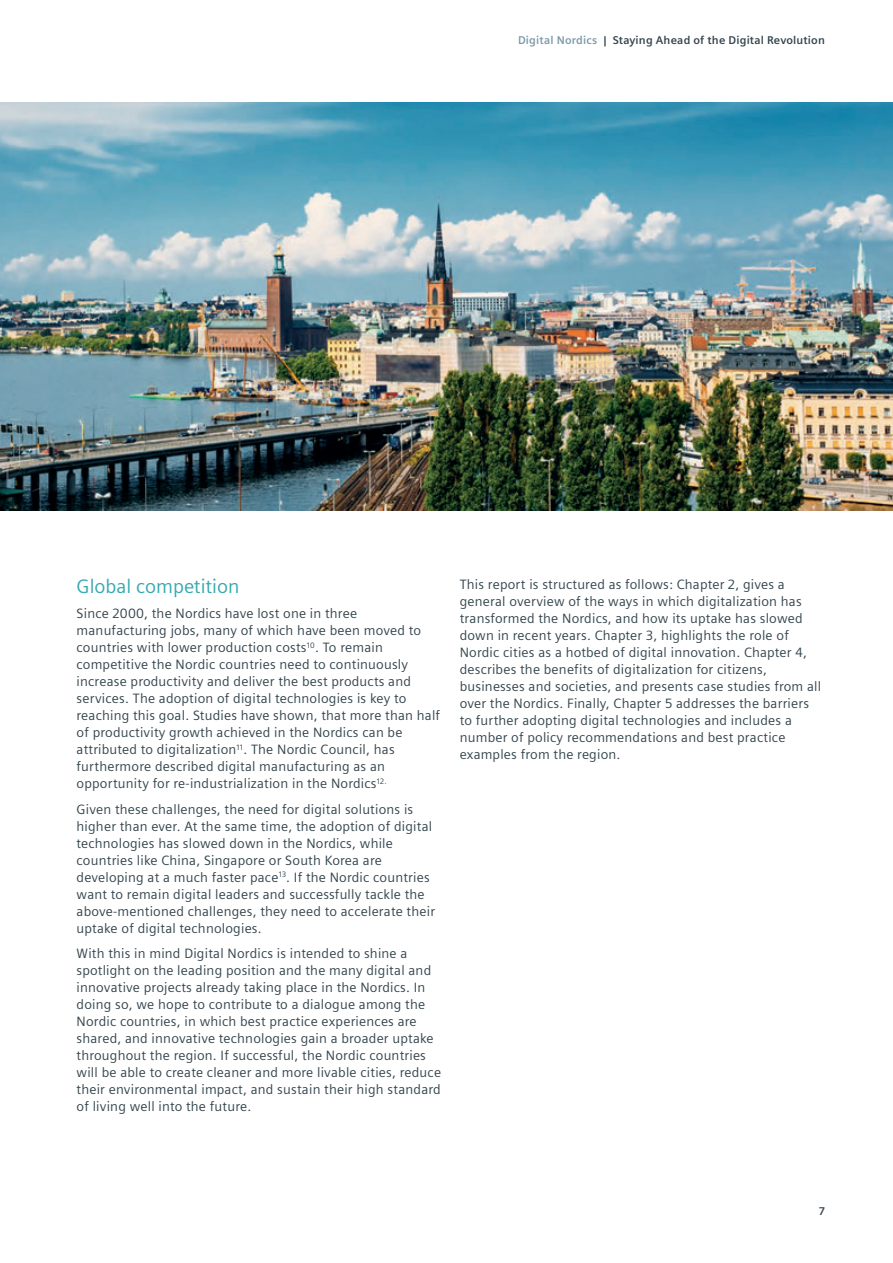
<style>
.page{position:relative;width:893px;height:1263px;background:#fff}
.page>*{position:absolute;margin:0;border:0;box-sizing:border-box;transform-origin:0 0}
.t1{font:19.5px "Siemens Sans";color:#36a9af}
.t2{font:13.5px/17px "Siemens Sans";letter-spacing:.015em;color:#33444d}
.t3{font:700 11.25px "Siemens Sans";letter-spacing:.015em;color:#33444d}
.s1{color:#7b99a9}
</style>
<div class="page">
<img style="left:0;top:102px;width:893px;height:409px">
<p class="t3" style="left:518px;top:34px;width:308px"><span class="s1">Digital Nordics</span> | Staying Ahead of the Digital Revolution</p>
<h1 class="t1" style="left:77px;top:576px;width:164px">Global competition</h1>
<p class="t2" style="left:77px;top:605px;width:365px">Since 2000, the Nordics have lost one in three manufacturing jobs, many of which have been moved to countries with lower production costs<sup>10</sup>. To remain competitive the Nordic countries need to continuously increase productivity and deliver the best products and services. The adoption of digital technologies is key to reaching this goal. Studies have shown, that more than half of productivity growth achieved in the Nordics can be attributed to digitalization<sup>11</sup>. The Nordic Council, has furthermore described digital manufacturing as an opportunity for re-industrialization in the Nordics<sup>12.</sup></p>
<p class="t2" style="left:77px;top:801px;width:360px">Given these challenges, the need for digital solutions is higher than ever. At the same time, the adoption of digital technologies has slowed down in the Nordics, while countries like China, Singapore or South Korea are developing at a much faster pace<sup>13</sup>. If the Nordic countries want to remain digital leaders and successfully tackle the above-mentioned challenges, they need to accelerate their uptake of digital technologies.</p>
<p class="t2" style="left:77px;top:945px;width:366px">With this in mind Digital Nordics is intended to shine a spotlight on the leading position and the many digital and innovative projects already taking place in the Nordics. In doing so, we hope to contribute to a dialogue among the Nordic countries, in which best practice experiences are shared, and innovative technologies gain a broader uptake throughout the region. If successful, the Nordic countries will be able to create cleaner and more livable cities, reduce their environmental impact, and sustain their high standard of living well into the future.</p>
<p class="t2" style="left:460px;top:576px;width:363px">This report is structured as follows: Chapter 2, gives a general overview of the ways in which digitalization has transformed the Nordics, and how its uptake has slowed down in recent years. Chapter 3, highlights the role of Nordic cities as a hotbed of digital innovation. Chapter 4, describes the benefits of digitalization for citizens, businesses and societies, and presents case studies from all over the Nordics. Finally, Chapter 5 addresses the barriers to further adopting digital technologies and includes a number of policy recommendations and best practice examples from the region.</p>
<p class="t3" style="left:819px;top:1205px;width:8px">7</p>
</div>
